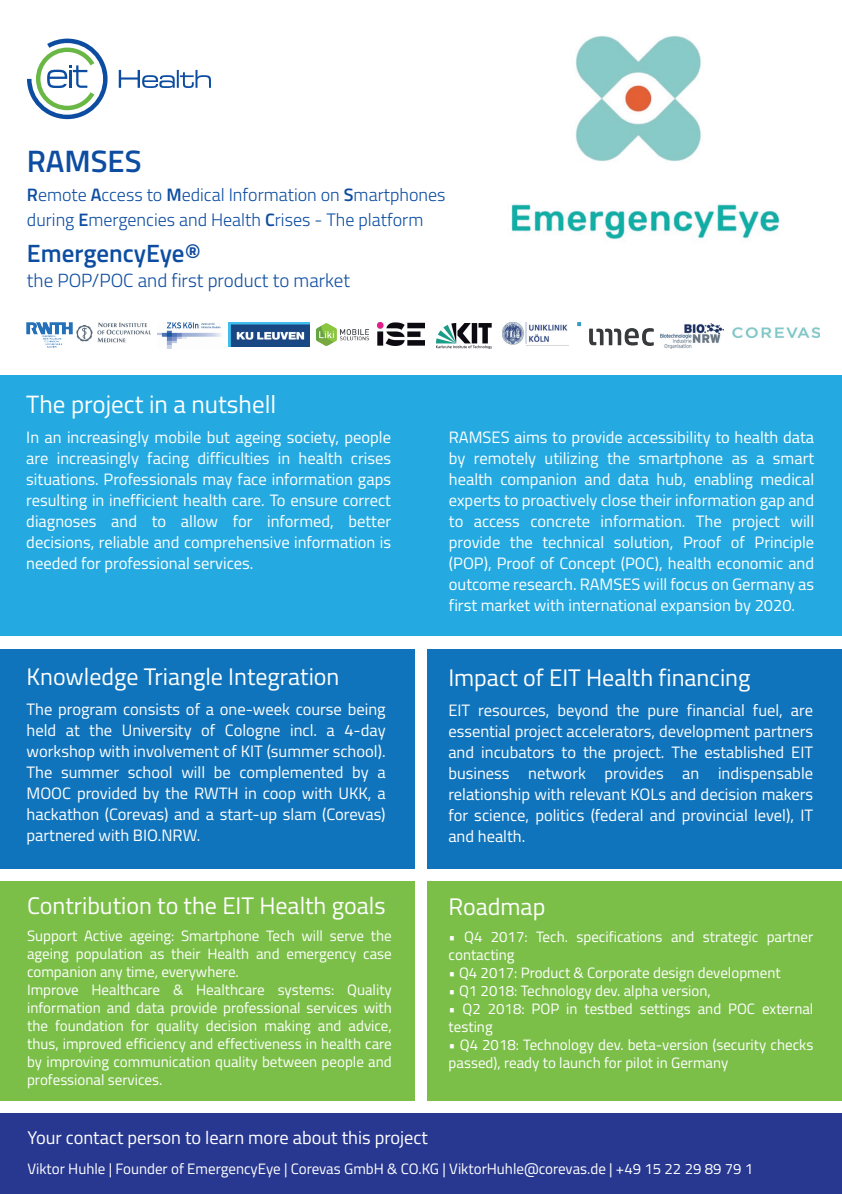
<style>
.page{position:relative;width:842px;height:1194px;background:#fff}
.page>*{position:absolute;margin:0;border:0;box-sizing:border-box;transform-origin:0 0}
.t1{font:600 31px "Titillium";color:#0d4da1}
.t2{font:25px "Titillium";color:#fff}
.t3{font:600 25px "Titillium";color:#0d4da1}
.t4{font:24px "Titillium";color:#fff}
.t5{font:300 19px "Titillium";color:#0d4da1}
.t6{font:18.4px "Titillium";color:#fff}
.t7{font:300 18px/25px "Titillium";color:#0d4da1}
.t8{font:16.5px/21px "Titillium";color:#fff;text-align:justify}
.t9{font:15px/18px "Titillium";color:#fff}
.t10{font:11.3px "Titillium";color:#fff}
.s1{font-weight:600}
</style>
<div class="page">
<img style="left:511px;top:36px;width:269px;height:204px">
<div style="left:0;top:649px;width:415px;height:220px;background:#1074bc"></div>
<div style="left:0;top:881px;width:415px;height:220px;background:#7bbf49"></div>
<div style="left:0;top:1113px;width:842px;height:80px;background:#283890"></div>
<div style="left:428px;top:649px;width:414px;height:220px;background:#1074bc"></div>
<div style="left:428px;top:881px;width:414px;height:220px;background:#7bbf49"></div>
<svg style="left:27px;top:39px;width:81px;height:80px"></svg>
<svg style="left:119px;top:70px;width:92px;height:18px"></svg>
<div style="left:0;top:375px;width:842px;height:260px;background:#24aae1"></div>
<img style="left:661px;top:323px;width:63px;height:25px">
<img style="left:577px;top:322px;width:76px;height:23px">
<img style="left:436px;top:323px;width:56px;height:25px">
<img style="left:229px;top:323px;width:81px;height:23px">
<img style="left:316px;top:323px;width:53px;height:24px">
<img style="left:502px;top:322px;width:66px;height:23px">
<img style="left:378px;top:323px;width:47px;height:23px">
<img style="left:26px;top:323px;width:47px;height:25px">
<img style="left:76px;top:322px;width:75px;height:21px">
<img style="left:157px;top:323px;width:64px;height:25px">
<img style="left:733px;top:327px;width:87px;height:10px">
<h1 class="t1" style="left:27px;top:138px;width:116px">RAMSES</h1>
<p class="t7" style="left:27px;top:181px;width:420px"><span class="s1">R</span>emote <span class="s1">A</span>ccess to <span class="s1">M</span>edical Information on <span class="s1">S</span>martphones during <span class="s1">E</span>mergencies and Health <span class="s1">C</span>rises - The platform</p>
<h2 class="t3" style="left:27px;top:234px;width:175px">EmergencyEye®</h2>
<p class="t5" style="left:27px;top:266px;width:325px">the POP/POC and first product to market</p>
<h2 class="t2" style="left:26px;top:386px;width:251px">The project in a nutshell</h2>
<p class="t8" style="left:26px;top:426px;width:366px">In an increasingly mobile but ageing society, people are increasingly facing difficulties in health crises situations. Professionals may face information gaps resulting in inefficient health care. To ensure correct diagnoses and to allow for informed, better decisions, reliable and comprehensive information is needed for professional services.</p>
<p class="t8" style="left:449px;top:426px;width:367px">RAMSES aims to provide accessibility to health data by remotely utilizing the smartphone as a smart health companion and data hub, enabling medical experts to proactively close their information gap and to access concrete information. The project will provide the technical solution, Proof of Principle (POP), Proof of Concept (POC), health economic and outcome research. RAMSES will focus on Germany as first market with international expansion by 2020.</p>
<h3 class="t4" style="left:27px;top:659px;width:314px">Knowledge Triangle Integration</h3>
<p class="t8" style="left:27px;top:698px;width:361px">The program consists of a one-week course being held at the University of Cologne incl. a 4-day workshop with involvement of KIT (summer school).<br>The summer school will be complemented by a MOOC provided by the RWTH in coop with UKK, a hackathon (Corevas) and a start-up slam (Corevas) partnered with BIO.NRW.</p>
<h3 class="t4" style="left:27px;top:887px;width:360px">Contribution to the EIT Health goals</h3>
<p class="t9" style="left:27px;top:925px;width:366px">Support Active ageing: Smartphone Tech will serve the ageing population as their Health and emergency case companion any time, everywhere.<br>Improve Healthcare &amp; Healthcare systems: Quality information and data provide professional services with the foundation for quality decision making and advice, thus, improved efficiency and effectiveness in health care by improving communication quality between people and professional services.</p>
<h3 class="t4" style="left:448px;top:660px;width:304px">Impact of EIT Health financing</h3>
<p class="t8" style="left:448px;top:699px;width:366px">EIT resources, beyond the pure financial fuel, are essential project accelerators, development partners and incubators to the project. The established EIT business network provides an indispensable relationship with relevant KOLs and decision makers for science, politics (federal and provincial level), IT and health.</p>
<h3 class="t4" style="left:449px;top:888px;width:98px">Roadmap</h3>
<p class="t9" style="left:449px;top:926px;width:366px">• Q4 2017: Tech. specifications and strategic partner contacting</p>
<p class="t9" style="left:449px;top:962px;width:333px">• Q4 2017: Product &amp; Corporate design development</p>
<p class="t9" style="left:449px;top:980px;width:264px">• Q1 2018: Technology dev. alpha version,</p>
<p class="t9" style="left:449px;top:998px;width:366px">• Q2 2018: POP in testbed settings and POC external testing</p>
<p class="t9" style="left:449px;top:1034px;width:366px">• Q4 2018: Technology dev. beta-version (security checks passed), ready to launch for pilot in Germany</p>
<p class="t6" style="left:27px;top:1124px;width:402px">Your contact person to learn more about this project</p>
<p class="t9" style="left:27px;top:1158px;width:727px">Viktor Huhle | Founder of EmergencyEye | Corevas GmbH &amp; CO.KG | ViktorHuhle@corevas.de | +49 15 22 29 89 79 1</p>
<p class="t10" style="left:261px;top:1157px;width:324px">German EIT Health GmbH, Sandhofer Straße 116, 68305 Mannheim</p>
</div>
